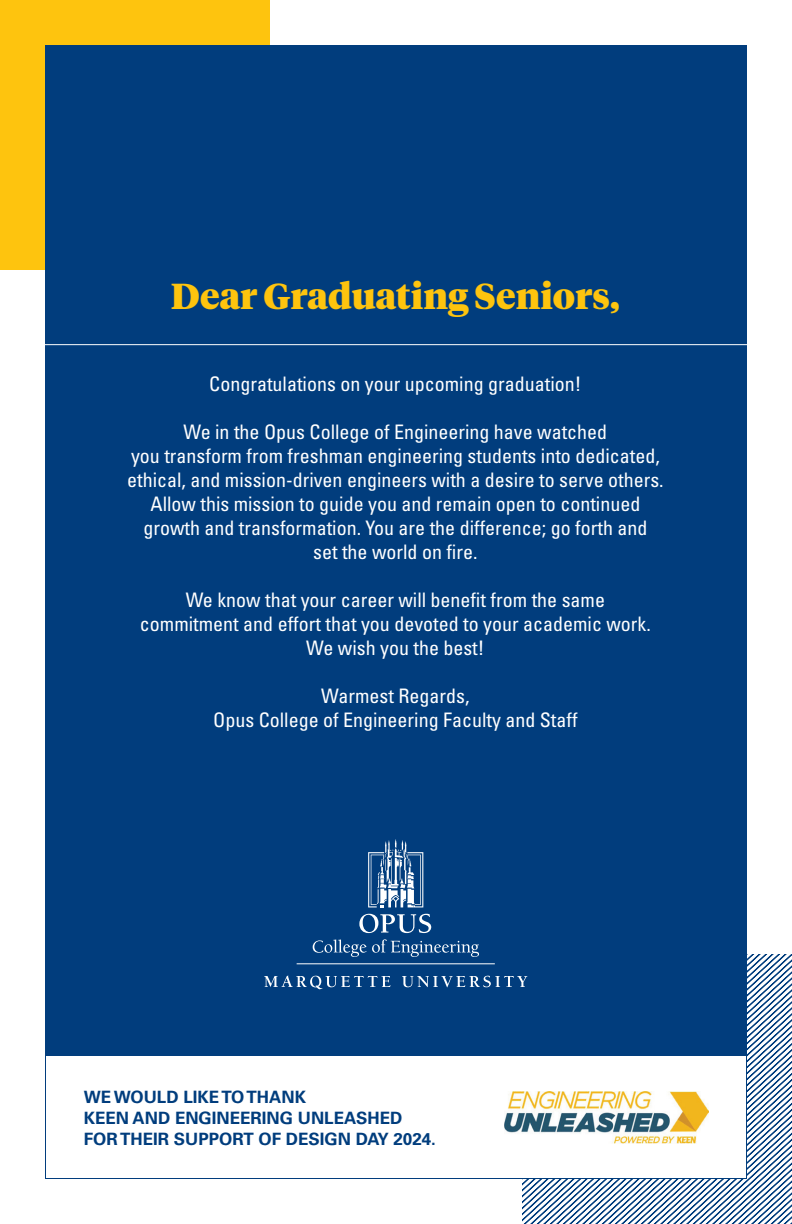
<style>
.page{position:relative;width:792px;height:1224px;background:#fff}
.page>*{position:absolute;margin:0;border:0;box-sizing:border-box;transform-origin:0 0}
.t1{font:900 36px "Tiempos Headline";color:#fec40e}
.t2{font:condensed 20px/24px "Univers LT Std";color:#fff;text-align:center}
.t3{font:700 17px/21px "Univers LT Std";color:#013d7d}
</style>
<div class="page">
<div style="left:0;top:0;width:270px;height:270px;background:#fec40e"></div>
<div style="left:45px;top:45px;width:702px;height:1134px;background:#013d7d"></div>
<div style="left:45px;top:1057px;width:702px;height:122px;background:#fff"></div>
<hr style="left:0;top:344px;width:792px;height:1px;background:#fff">
<svg style="left:264px;top:939px;width:528px;height:285px"></svg>
<svg style="left:359px;top:914px;width:72px;height:19px"></svg>
<hr style="left:297px;top:963px;width:198px;height:1px;background:#fff">
<svg style="left:368px;top:839px;width:55px;height:68px"></svg>
<h1 class="t1" style="left:171px;top:271px;width:451px">Dear Graduating Seniors,</h1>
<p class="t2" style="left:209px;top:372px;width:374px">Congratulations on your upcoming graduation!</p>
<p class="t2" style="left:127px;top:420px;width:538px">We in the Opus College of Engineering have watched<br>you transform from freshman engineering students into dedicated, ethical, and mission-driven engineers with a desire to serve others.<br>Allow this mission to guide you and remain open to continued growth and transformation. You are the difference; go forth and<br>set the world on fire.</p>
<p class="t2" style="left:140px;top:588px;width:513px">We know that your career will benefit from the same commitment and effort that you devoted to your academic work.<br>We wish you the best!</p>
<p class="t2" style="left:213px;top:684px;width:366px">Warmest Regards,<br>Opus College of Engineering Faculty and Staff</p>
<p class="t3" style="left:84px;top:1087px;width:354px">WE WOULD LIKE TO THANK<br>KEEN AND ENGINEERING UNLEASHED<br>FOR THEIR SUPPORT OF DESIGN DAY 2024.</p>
</div>
